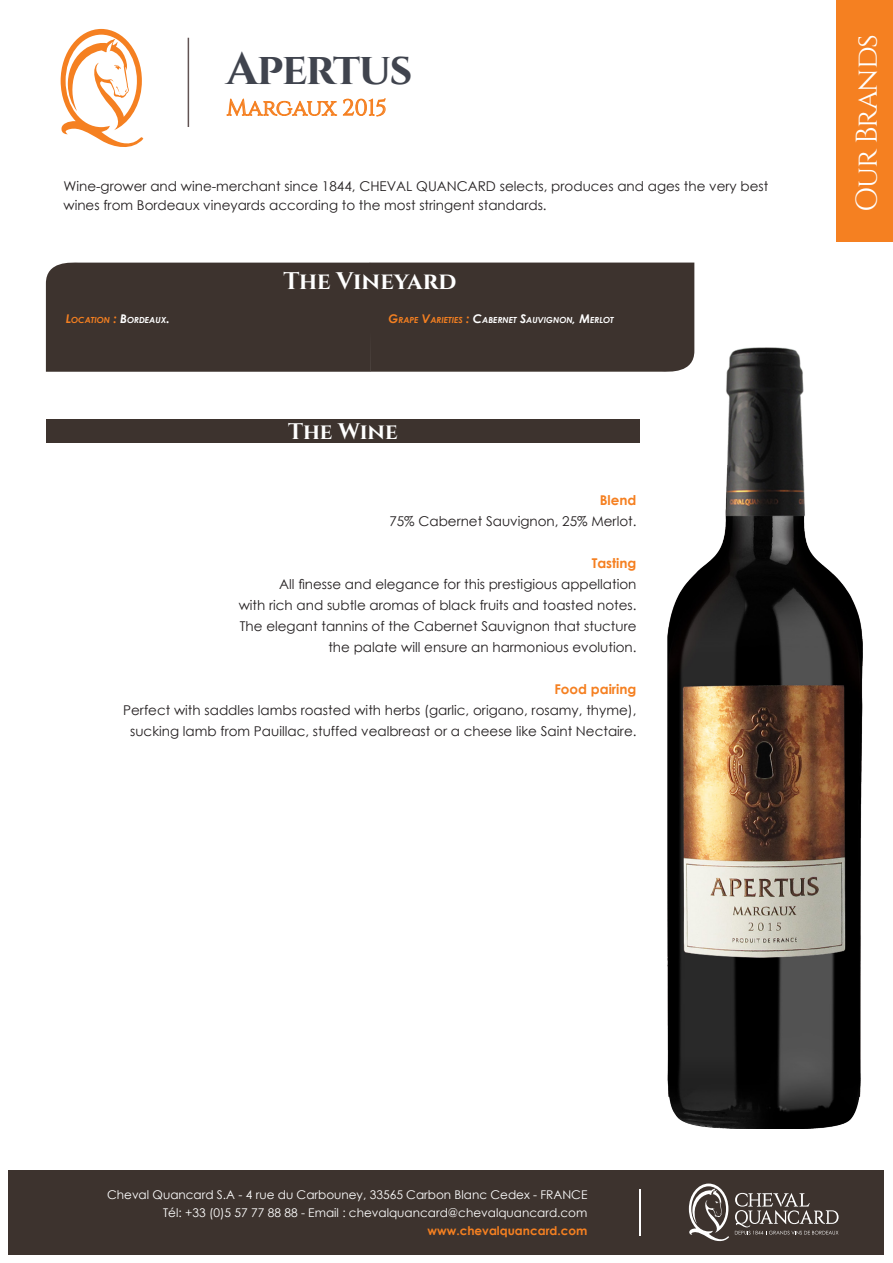
<style>
.page{position:relative;width:893px;height:1263px;background:#fff}
.page>*{position:absolute;margin:0;border:0;box-sizing:border-box;transform-origin:0 0}
.t1{font:700 45px "Cinzel";letter-spacing:-.03em;color:#40444e}
.t2{font:30px "Cinzel";letter-spacing:-.04em;color:#fff}
.t3{font:700 24px "Cinzel";color:#fff}
.t4{font:22.5px "Cinzel";color:#f58021}
.t5{font:700 22.5px "Cinzel";color:#fff}
.t6{font:13.5px/19.5px "Century Gothic";color:#231f20}
.t7{font:700 13.5px "Century Gothic";color:#f58021}
.t8{font:12px "Century Gothic";color:#fff}
.t9{font:700 12px "Century Gothic";color:#f58021}
.t10{font:italic 700 8.4px "Century Gothic";color:#fff}
.t11{font:italic 700 8.4px "Century Gothic";color:#f58021}
.s1{font-size:12px}
.s2{font-size:12px;color:#fff}
.s3{color:#fff}
.s4{font-size:12px;color:#f58021}
.s5{color:#f58021}
</style>
<div class="page">
<div style="left:9px;top:1170px;width:875px;height:84px;background:#3d332e"></div>
<svg style="left:226px;top:98px;width:111px;height:18px"></svg>
<svg style="left:343px;top:98px;width:43px;height:19px"></svg>
<svg style="left:61px;top:29px;width:82px;height:118px"></svg>
<div style="left:46px;top:420px;width:593px;height:23px;background:#3d332e"></div>
<div style="left:46px;top:262px;width:648px;height:110px;background:#3d332e"></div>
<svg style="left:689px;top:1183px;width:40px;height:58px"></svg>
<svg style="left:735px;top:1193px;width:103px;height:41px"></svg>
<hr style="left:639px;top:1189px;width:1px;height:46px;background:#fff">
<hr style="left:188px;top:38px;width:1px;height:89px;background:#615353">
<div style="left:837px;top:0;width:56px;height:242px;background:#f58021"></div>
<img style="left:668px;top:330px;width:195px;height:798px">
<p class="t1" style="left:226px;top:42px;width:188px">Apertus</p>
<p class="t4" style="left:227px;top:95px;width:162px">Margaux 2015</p>
<p class="t6" style="left:63px;top:176px;width:706px">Wine-grower and wine-merchant since 1844, CHEVAL QUANCARD selects, produces and ages the very best wines from Bordeaux vineyards according to the most stringent standards.</p>
<p class="t3" style="left:283px;top:266px;width:175px">The Vineyard</p>
<p class="t11" style="left:66px;top:314px;width:106px"><span class="s1">L</span>OCATION <span class="s1">:</span> <span class="s2">B</span><span class="s3">ORDEAUX</span><span class="s2">.</span></p>
<p class="t10" style="left:388px;top:314px;width:227px"><span class="s4">G</span><span class="s5">RAPE</span> <span class="s4">V</span><span class="s5">ARIETIES</span> <span class="s4">:</span> <span class="s1">C</span>ABERNET <span class="s1">S</span>AUVIGNON<span class="s1">, M</span>ERLOT</p>
<p class="t5" style="left:288px;top:418px;width:111px">The Wine</p>
<p class="t7" style="left:600px;top:490px;width:38px">Blend</p>
<p class="t6" style="left:389px;top:511px;width:249px">75% Cabernet Sauvignon, 25% Merlot.</p>
<p class="t7" style="left:592px;top:553px;width:46px">Tasting</p>
<p class="t6" style="left:279px;top:574px;width:359px">All finesse and elegance for this prestigious appellation</p>
<p class="t6" style="left:239px;top:595px;width:399px">with rich and subtle aromas of black fruits and toasted notes.</p>
<p class="t6" style="left:240px;top:616px;width:398px">The elegant tannins of the Cabernet Sauvignon that stucture</p>
<p class="t6" style="left:328px;top:637px;width:310px">the palate will ensure an harmonious evolution.</p>
<p class="t7" style="left:554px;top:679px;width:84px">Food pairing</p>
<p class="t6" style="left:123px;top:700px;width:515px">Perfect with saddles lambs roasted with herbs (garlic, origano, rosamy, thyme),</p>
<p class="t6" style="left:130px;top:721px;width:508px">sucking lamb from Pauillac, stuffed vealbreast or a cheese like Saint Nectaire.</p>
<p class="t2" style="left:849px;top:212px;width:179px;rotate:-90deg">Our Brands</p>
<p class="t8" style="left:107px;top:1187px;width:482px">Cheval Quancard S.A - 4 rue du Carbouney, 33565 Carbon Blanc Cedex - FRANCE</p>
<p class="t8" style="left:163px;top:1205px;width:426px">Tél: +33 (0)5 57 77 88 88 - Email : chevalquancard@chevalquancard.com</p>
<p class="t9" style="left:428px;top:1222px;width:161px">www.chevalquancard.com</p>
</div>
